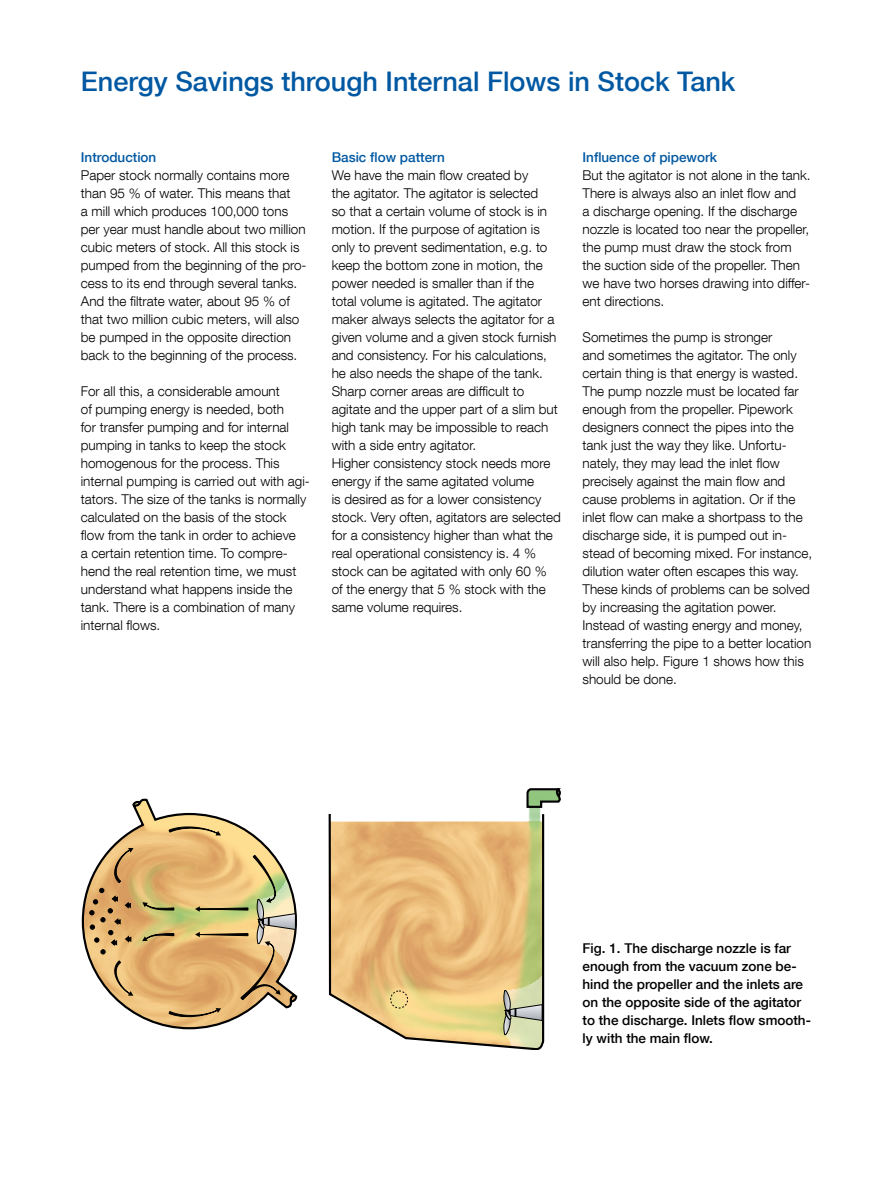
<style>
.page{position:relative;width:893px;height:1191px;background:#fff}
.page>*{position:absolute;margin:0;border:0;box-sizing:border-box;transform-origin:0 0}
.Otsikko_18pt_sininen{font:500 27px "Helvetica Neue LT Com";color:#0058a2}
.LEIPIS{font:300 13.5px/18px "Helvetica Neue LT Com";color:#000}
.Kuvateksti{font:500 13.5px/18px "Helvetica Neue LT Com";color:#000}
.Väliotsikko{font:500 13.5px "Helvetica Neue LT Com";color:#0058a2}
</style>
<div class="page">
<svg style="left:522px;top:1049px;width:18px;height:1px"></svg>
<svg style="left:81px;top:830px;width:464px;height:219px"></svg>
<svg style="left:142px;top:1004px;width:402px;height:31px"></svg>
<svg style="left:90px;top:848px;width:41px;height:147px;background:#d0a975"></svg>
<svg style="left:131px;top:788px;width:430px;height:216px"></svg>
<div style="left:390px;top:990px;width:18px;height:18px;border:1px dashed #000;border-radius:50%"></div>
<p class="Otsikko_18pt_sininen" style="left:81px;top:65px;width:656px">Energy Savings through Internal Flows in Stock Tank</p>
<p class="Väliotsikko" style="left:81px;top:149px;width:77px">Introduction</p>
<p class="LEIPIS" style="left:81px;top:166px;width:227px">Paper stock normally contains more than 95 % of water. This means that<br>a mill which produces 100,000 tons per year must handle about two million cubic meters of stock. All this stock is pumped from the beginning of the pro&shy;cess to its end through several tanks.<br>And the filtrate water, about 95 % of that two million cubic meters, will also be pumped in the opposite direction back to the beginning of the process.</p>
<p class="LEIPIS" style="left:81px;top:382px;width:231px">For all this, a considerable amount<br>of pumping energy is needed, both<br>for transfer pumping and for internal pumping in tanks to keep the stock homogenous for the process. This internal pumping is carried out with agi&shy;tators. The size of the tanks is normally calculated on the basis of the stock flow from the tank in order to achieve<br>a certain retention time. To compre&shy;hend the real retention time, we must understand what happens inside the tank. There is a combination of many internal flows.</p>
<p class="Väliotsikko" style="left:332px;top:149px;width:115px">Basic flow pattern</p>
<p class="LEIPIS" style="left:332px;top:166px;width:228px">We have the main flow created by<br>the agitator. The agitator is selected<br>so that a certain volume of stock is in motion. If the purpose of agitation is only to prevent sedimentation, e.g. to keep the bottom zone in motion, the power needed is smaller than if the total volume is agitated. The agitator maker always selects the agitator for a given volume and a given stock furnish and consistency. For his calculations, he also needs the shape of the tank.<br>Sharp corner areas are difficult to agitate and the upper part of a slim but high tank may be impossible to reach with a side entry agitator.</p>
<p class="LEIPIS" style="left:332px;top:454px;width:231px">Higher consistency stock needs more energy if the same agitated volume<br>is desired as for a lower consistency stock. Very often, agitators are selected for a consistency higher than what the real operational consistency is. 4 % stock can be agitated with only 60 % of the energy that 5 % stock with the same volume requires.</p>
<p class="Väliotsikko" style="left:583px;top:149px;width:136px">Influence of pipework</p>
<p class="LEIPIS" style="left:583px;top:166px;width:230px">But the agitator is not alone in the tank.<br>There is always also an inlet flow and<br>a discharge opening. If the discharge nozzle is located too near the propeller, the pump must draw the stock from the suction side of the propeller. Then we have two horses drawing into differ&shy;ent directions.</p>
<p class="LEIPIS" style="left:583px;top:328px;width:231px">Sometimes the pump is stronger<br>and sometimes the agitator. The only certain thing is that energy is wasted.<br>The pump nozzle must be located far enough from the propeller. Pipework designers connect the pipes into the tank just the way they like. Unfortu&shy;nately, they may lead the inlet flow precisely against the main flow and cause problems in agitation. Or if the inlet flow can make a shortpass to the discharge side, it is pumped out in&shy;stead of becoming mixed. For instance, dilution water often escapes this way.<br>These kinds of problems can be solved by increasing the agitation power.<br>Instead of wasting energy and money, transferring the pipe to a better location will also help. Figure 1 shows how this should be done.</p>
<p class="Kuvateksti" style="left:583px;top:939px;width:230px">Fig. 1. The discharge nozzle is far enough from the vacuum zone be&shy;hind the propeller and the inlets are on the opposite side of the agitator to the discharge. Inlets flow smooth&shy;ly with the main flow.</p>
</div>
